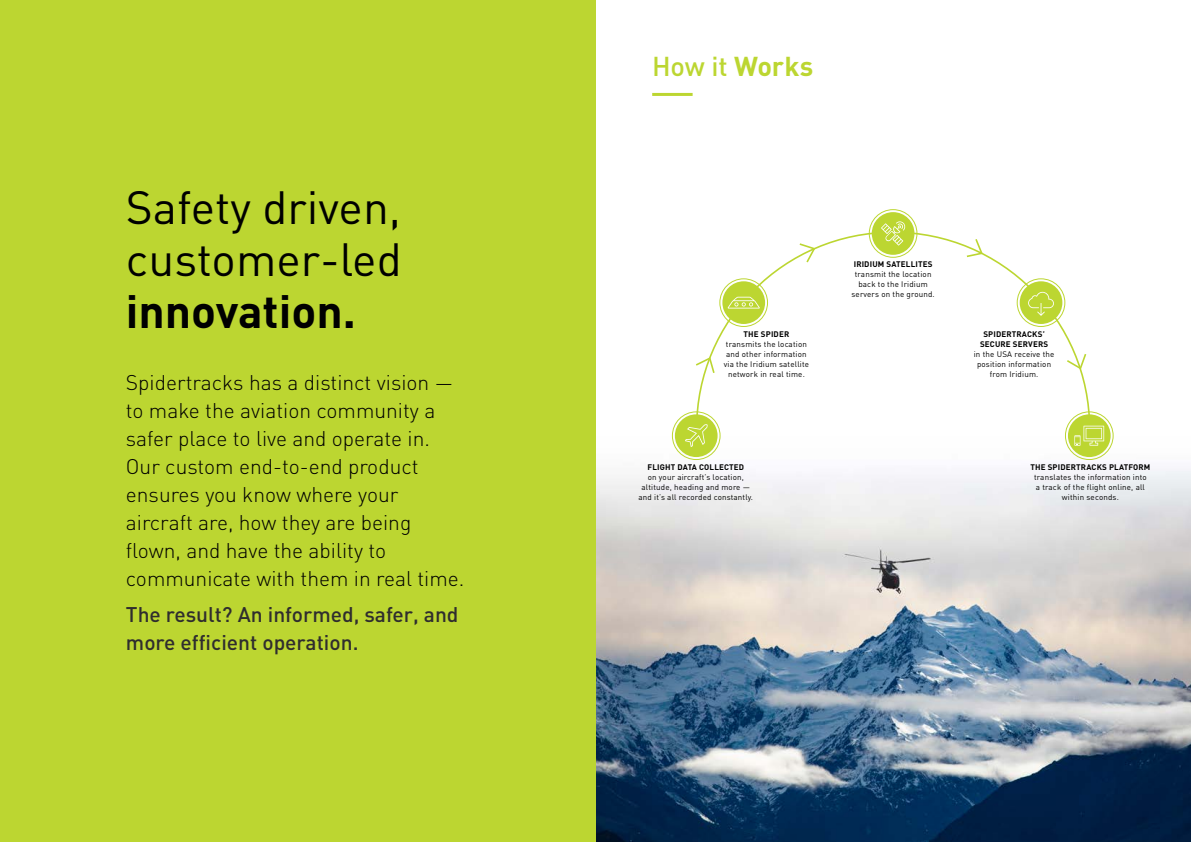
<style>
.page{position:relative;width:1191px;height:842px;background:#fff}
.page>*{position:absolute;margin:0;border:0;box-sizing:border-box;transform-origin:0 0}
.t1{font:46px/52px "DIN";color:#000}
.t2{font:700 46px "DIN";color:#000}
.t3{font:500 27px "DIN";color:#bcd631}
.t4{font:300 21px/28px "DIN";color:#000}
.t5{font:500 21px/28px "DIN";color:#2f2d2e}
.t6{font:8px/10px "DIN";letter-spacing:.02em;color:#000;text-align:center}
.t7{font:700 8px/10px "DIN";letter-spacing:.02em;color:#000;text-align:center}
.s1{font-weight:700}
</style>
<div class="page">
<div style="left:0;top:0;width:614px;height:842px;background:#bcd631"></div>
<img style="left:596px;top:0;width:595px;height:842px">
<hr style="left:652px;top:93px;width:40px;height:3px;background:#bcd631">
<svg style="left:695px;top:231px;width:396px;height:199px"></svg>
<div style="left:675px;top:414px;width:42px;height:43px;background:#bcd631;border-radius:50%"></div>
<svg style="left:685px;top:424px;width:23px;height:23px"></svg>
<div style="left:871px;top:212px;width:43px;height:43px;background:#bcd631;border-radius:50%"></div>
<svg style="left:881px;top:221px;width:24px;height:25px"></svg>
<div style="left:1068px;top:414px;width:42px;height:43px;background:#bcd631;border-radius:50%"></div>
<svg style="left:1074px;top:426px;width:30px;height:20px"></svg>
<div style="left:1019px;top:281px;width:43px;height:43px;background:#bcd631;border-radius:50%"></div>
<svg style="left:1028px;top:292px;width:26px;height:24px"></svg>
<div style="left:722px;top:281px;width:43px;height:43px;background:#bcd631;border-radius:50%"></div>
<svg style="left:694px;top:356px;width:22px;height:19px"></svg>
<svg style="left:798px;top:242px;width:18px;height:22px"></svg>
<div style="left:672px;top:412px;width:48px;height:48px;border:1px solid #bcd631;border-radius:50%"></div>
<div style="left:719px;top:279px;width:48px;height:48px;border:1px solid #bcd631;border-radius:50%"></div>
<div style="left:1017px;top:279px;width:48px;height:48px;border:1px solid #bcd631;border-radius:50%"></div>
<div style="left:869px;top:209px;width:48px;height:48px;border:1px solid #bcd631;border-radius:50%"></div>
<div style="left:1065px;top:412px;width:48px;height:48px;border:1px solid #bcd631;border-radius:50%"></div>
<svg style="left:727px;top:297px;width:33px;height:12px"></svg>
<svg style="left:965px;top:237px;width:19px;height:21px"></svg>
<svg style="left:1065px;top:352px;width:22px;height:19px"></svg>
<h1 class="t1" style="left:126px;top:181px;width:277px">Safety driven, customer-led</h1>
<h1 class="t2" style="left:126px;top:281px;width:231px">innovation.</h1>
<p class="t4" style="left:126px;top:368px;width:340px">Spidertracks has a distinct vision — to make the aviation community a safer place to live and operate in.<br>Our custom end-to-end product ensures you know where your aircraft are, how they are being flown, and have the ability to communicate with them in real time.</p>
<h3 class="t5" style="left:126px;top:600px;width:334px">The result? An informed, safer, and more efficient operation.</h3>
<h2 class="t3" style="left:652px;top:49px;width:163px">How it <span class="s1">Works</span></h2>
<p class="t7" style="left:743px;top:329px;width:47px">THE SPIDER</p>
<p class="t6" style="left:724px;top:339px;width:87px">transmits the location and other information via the Iridium satellite network in real time.</p>
<p class="t7" style="left:647px;top:462px;width:98px">FLIGHT DATA COLLECTED</p>
<p class="t6" style="left:638px;top:472px;width:116px">on your aircraft’s location, altitude, heading and more — and it’s all recorded constantly.</p>
<p class="t7" style="left:853px;top:259px;width:80px">IRIDIUM SATELLITES</p>
<p class="t6" style="left:851px;top:269px;width:85px">transmit the location back to the Iridium servers on the ground.</p>
<p class="t7" style="left:980px;top:329px;width:70px">SPIDERTRACKS’<br>SECURE SERVERS</p>
<p class="t6" style="left:973px;top:349px;width:82px">in the USA receive the position information from Iridium.</p>
<p class="t7" style="left:1030px;top:462px;width:122px">THE SPIDERTRACKS PLATFORM</p>
<p class="t6" style="left:1034px;top:472px;width:114px">translates the information into a track of the flight online, all within seconds.</p>
</div>
